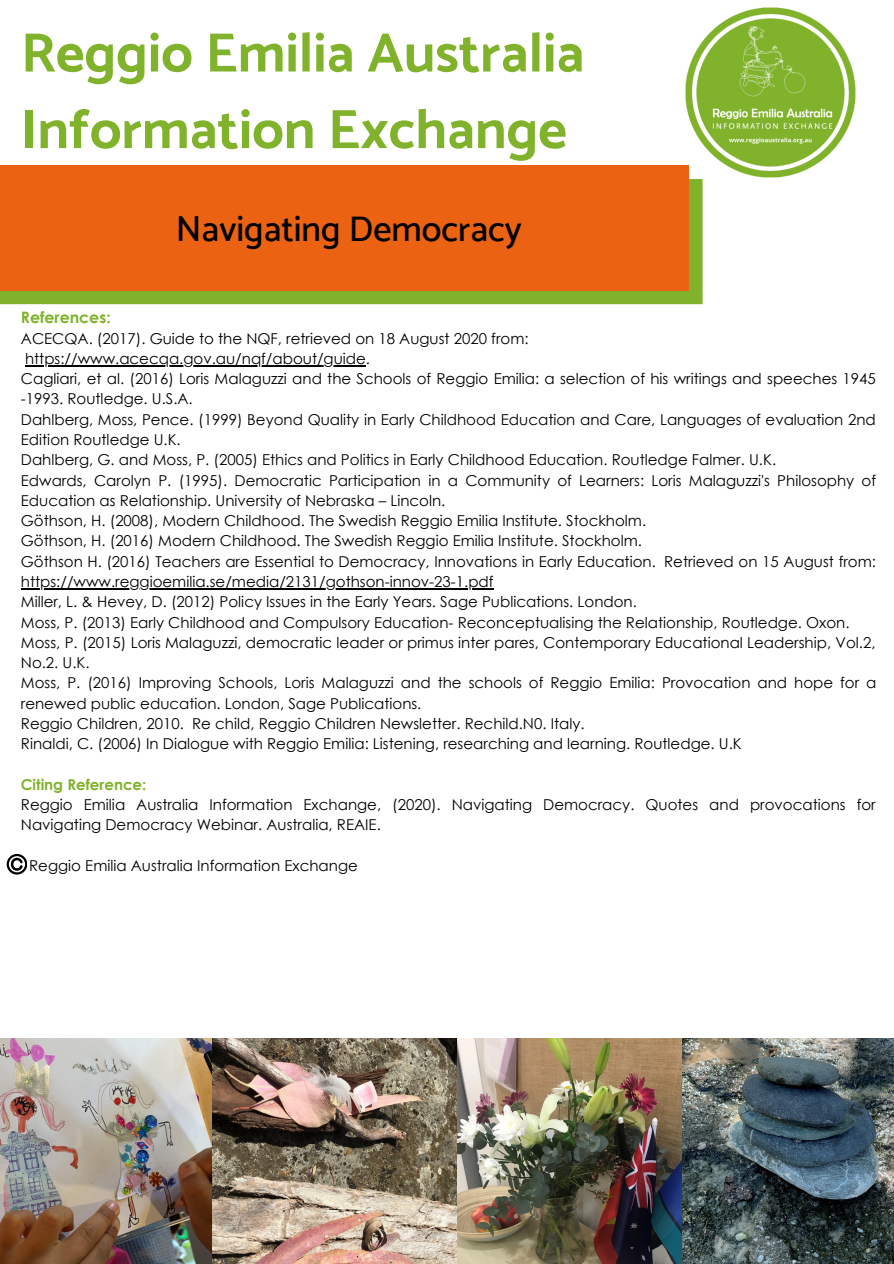
<style>
.page{position:relative;width:894px;height:1264px;background:#fff}
.page>*{position:absolute;margin:0;border:0;box-sizing:border-box;transform-origin:0 0}
.t1{font:700 55.65px/76.5px "Catamaran";color:#81b22c}
.t2{font:500 36px "Catamaran";color:#000}
.t3{font:700 15.75px "Century Gothic";color:#81b22c}
.t4{font:15px/20.2px "Century Gothic";color:#000}
.t5{font:700 15px "Century Gothic";color:#81b22c}
</style>
<div class="page">
<img style="left:685px;top:7px;width:171px;height:178px">
<img style="left:0;top:1038px;width:682px;height:225px">
<img style="left:682px;top:1038px;width:211px;height:225px">
<svg style="left:0;top:179px;width:702px;height:125px;background:#89ab29"></svg>
<div style="left:0;top:165px;width:688px;height:125px;background:#ea6212"></div>
<hr style="left:25px;top:365px;width:341px;height:1px;background:#000">
<hr style="left:21px;top:588px;width:472px;height:1px;background:#000">
<svg style="left:7px;top:854px;width:20px;height:20px"></svg>
<p class="t1" style="left:21px;top:14px;width:565px">Reggio Emilia Australia<br>Information Exchange</p>
<p class="t2" style="left:176px;top:208px;width:347px">Navigating Democracy</p>
<p class="t3" style="left:21px;top:307px;width:91px">References:</p>
<p class="t4" style="left:21px;top:327px;width:509px">ACECQA. (2017). Guide to the NQF, retrieved on 18 August 2020 from:</p>
<p class="t4" style="left:25px;top:348px;width:346px">https://www.acecqa.gov.au/nqf/about/guide.</p>
<p class="t4" style="left:21px;top:368px;width:856px">Cagliari, et al. (2016) Loris Malaguzzi and the Schools of Reggio Emilia: a selection of his writings and speeches 1945 -1993. Routledge. U.S.A.</p>
<p class="t4" style="left:21px;top:409px;width:856px">Dahlberg, Moss, Pence. (1999) Beyond Quality in Early Childhood Education and Care, Languages of evaluation 2nd<br>Edition Routledge U.K.</p>
<p class="t4" style="left:21px;top:449px;width:756px">Dahlberg, G. and Moss, P. (2005) Ethics and Politics in Early Childhood Education. Routledge Falmer. U.K.</p>
<p class="t4" style="left:21px;top:469px;width:856px">Edwards, Carolyn P. (1995). Democratic Participation in a Community of Learners: Loris Malaguzzi's Philosophy of<br>Education as Relationship. University of Nebraska – Lincoln.</p>
<p class="t4" style="left:21px;top:510px;width:626px">Göthson, H. (2008), Modern Childhood. The Swedish Reggio Emilia Institute. Stockholm.</p>
<p class="t4" style="left:21px;top:530px;width:622px">Göthson, H. (2016) Modern Childhood. The Swedish Reggio Emilia Institute. Stockholm.</p>
<p class="t4" style="left:21px;top:550px;width:856px">Göthson H. (2016) Teachers are Essential to Democracy, Innovations in Early Education. Retrieved on 15 August from: https://www.reggioemilia.se/media/2131/gothson-innov-23-1.pdf</p>
<p class="t4" style="left:21px;top:591px;width:617px">Miller, L. &amp; Hevey, D. (2012) Policy Issues in the Early Years. Sage Publications. London.</p>
<p class="t4" style="left:21px;top:611px;width:829px">Moss, P. (2013) Early Childhood and Compulsory Education- Reconceptualising the Relationship, Routledge. Oxon.</p>
<p class="t4" style="left:21px;top:631px;width:855px">Moss, P. (2015) Loris Malaguzzi, democratic leader or primus inter pares, Contemporary Educational Leadership, Vol.2,<br>No.2. U.K.</p>
<p class="t4" style="left:21px;top:672px;width:856px">Moss, P. (2016) Improving Schools, Loris Malaguzzi and the schools of Reggio Emilia: Provocation and hope for a renewed public education. London, Sage Publications.</p>
<p class="t4" style="left:21px;top:713px;width:565px">Reggio Children, 2010. Re child, Reggio Children Newsletter. Rechild.N0. Italy.</p>
<p class="t4" style="left:21px;top:733px;width:722px">Rinaldi, C. (2006) In Dialogue with Reggio Emilia: Listening, researching and learning. Routledge. U.K</p>
<p class="t5" style="left:21px;top:774px;width:127px">Citing Reference:</p>
<p class="t4" style="left:21px;top:794px;width:856px">Reggio Emilia Australia Information Exchange, (2020). Navigating Democracy. Quotes and provocations for<br>Navigating Democracy Webinar. Australia, REAIE.</p>
<p class="t4" style="left:29px;top:854px;width:330px">Reggio Emilia Australia Information Exchange</p>
</div>
